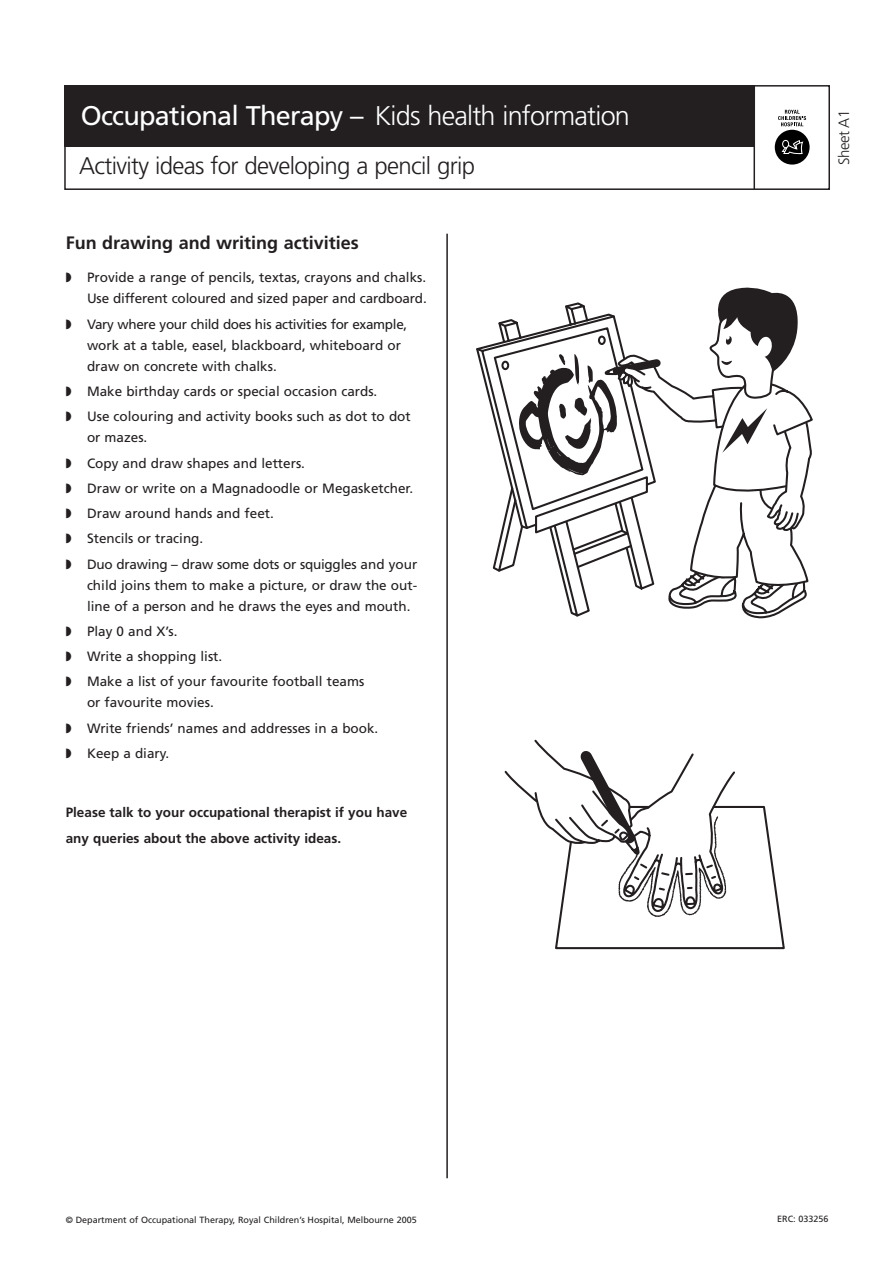
<style>
.page{position:relative;width:893px;height:1262px;background:#fff}
.page>*{position:absolute;margin:0;border:0;box-sizing:border-box;transform-origin:0 0}
.t1{font:300 27px "Frutiger";letter-spacing:-.03em;color:#fff}
.t2{font:300 24px "Frutiger";letter-spacing:-.03em;color:#231f20}
.t3{font:700 18px "Frutiger";color:#231f20}
.t4{font:300 15px "Frutiger";letter-spacing:-.03em;color:#231f20}
.t5{font:13.5px/25.2px "Frutiger";color:#231f20}
.t6{font:700 13.5px/25.5px "Frutiger";color:#231f20}
.t7{font:9px "Frutiger";color:#231f20}
.s1{font-weight:400}
</style>
<div class="page">
<hr style="left:446px;top:234px;width:2px;height:944px;background:#231f20">
<svg style="left:774px;top:110px;width:35px;height:55px"></svg>
<div style="left:64px;top:85px;width:766px;height:105px;border:2px solid #231f20"></div>
<div style="left:64px;top:85px;width:690px;height:62px;background:#231f20"></div>
<hr style="left:753px;top:85px;width:2px;height:104px;background:#231f20">
<svg style="left:476px;top:287px;width:337px;height:332px"></svg>
<svg style="left:504px;top:748px;width:281px;height:202px"></svg>
<h1 class="t1" style="left:81px;top:105px;width:550px"><span class="s1">Occupational Therapy –</span> Kids health information</h1>
<h2 class="t2" style="left:79px;top:156px;width:397px">Activity ideas for developing a pencil grip</h2>
<h3 class="t3" style="left:66px;top:235px;width:294px">Fun drawing and writing activities</h3>
<p class="t5" style="left:66px;top:268px;width:362px;line-height:21px;text-align:right">◗ Provide a range of pencils, textas, crayons and chalks.<br>Use different coloured and sized paper and cardboard.</p>
<p class="t5" style="left:87px;top:314px;width:322px;line-height:21px;text-indent:-21px">◗ Vary where your child does his activities for example, work at a table, easel, blackboard, whiteboard or draw on concrete with chalks.</p>
<p class="t5" style="left:66px;top:380px;width:346px">◗ Make birthday cards or special occasion cards.<br>◗ Use colouring and activity books such as dot to dot</p>
<p class="t5" style="left:66px;top:426px;width:353px;text-indent:21px">or mazes.<br>◗ Copy and draw shapes and letters.<br>◗ Draw or write on a Magnadoodle or Megasketcher. ◗ Draw around hands and feet.<br>◗ Stencils or tracing.<br>◗ Duo drawing – draw some dots or squiggles and your</p>
<p class="t5" style="left:87px;top:575px;width:332px;line-height:21px">child joins them to make a picture, or draw the out&shy;line of a person and he draws the eyes and mouth.</p>
<p class="t5" style="left:66px;top:619px;width:300px">◗ Play 0 and X’s.<br>◗ Write a shopping list.<br>◗ Make a list of your favourite football teams</p>
<p class="t5" style="left:66px;top:691px;width:314px;text-indent:21px">or favourite movies.<br>◗ Write friends’ names and addresses in a book. ◗ Keep a diary.</p>
<p class="t6" style="left:66px;top:801px;width:343px">Please talk to your occupational therapist if you have any queries about the above activity ideas.</p>
<p class="t4" style="left:837px;top:165px;width:57px;rotate:-90deg">Sheet A1</p>
<p class="t7" style="left:66px;top:1215px;width:352px">© Department of Occupational Therapy, Royal Children’s Hospital, Melbourne 2005</p>
<p class="t7" style="left:777px;top:1214px;width:53px">ERC: 033256</p>
</div>
